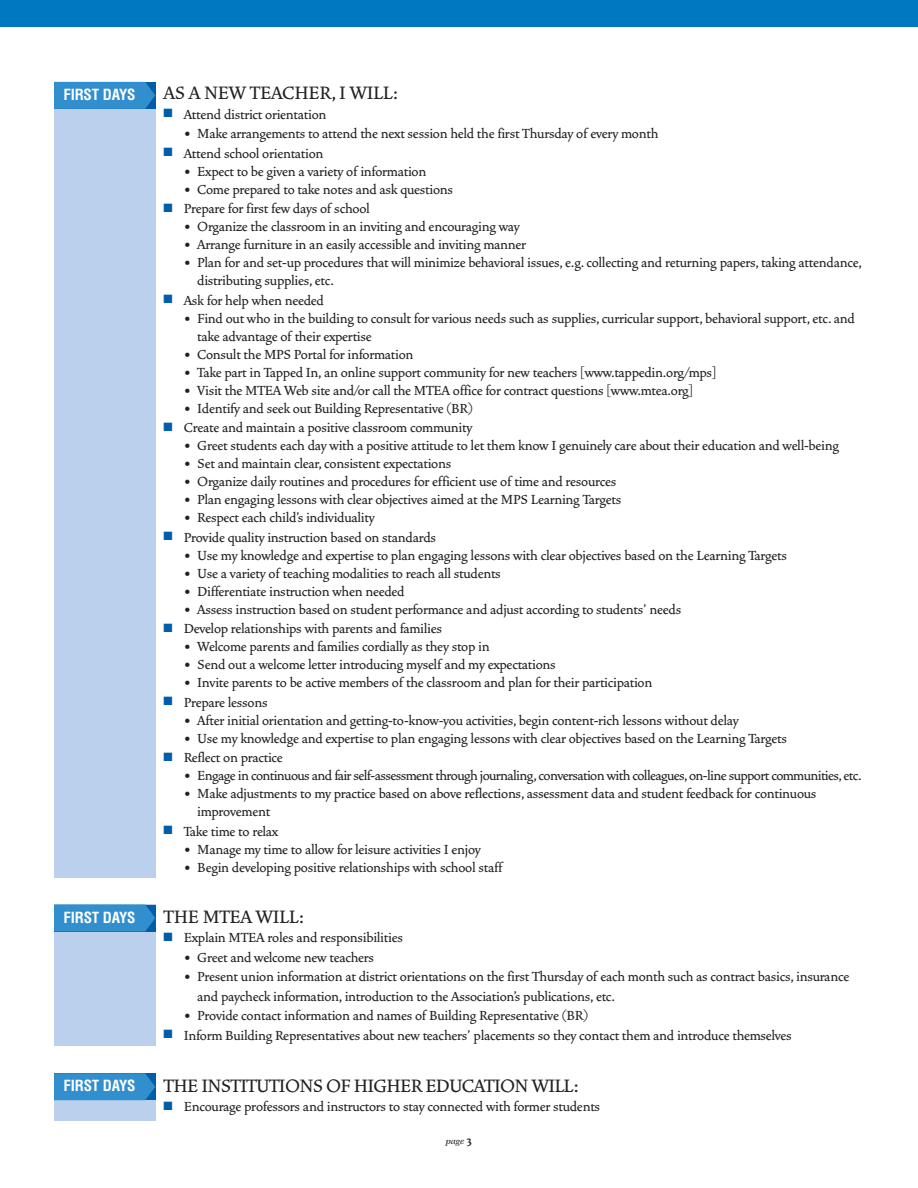
<style>
.page{position:relative;width:918px;height:1188px;background:#fff}
.page>*{position:absolute;margin:0;border:0;box-sizing:border-box;transform-origin:0 0}
.t1{font:500 22.5px "Vendetta";letter-spacing:-.03em;color:#231f20}
.t2{font:500 16.5px/18px "Vendetta";letter-spacing:-.015em;color:#231f20}
.t3{font:500 16.5px "Vendetta";letter-spacing:-.035em;color:#231f20}
.t4{font:700 condensed 15px "Helvetica";letter-spacing:-.015em;color:#fff}
.t5{font:italic 500 9px "Veljovic";color:#231f20}
.s1{color:#005daa}
.s2{font-family:"Vendetta Bold Lining Figs";font-weight:400;font-style:normal;font-size:13.5px}
</style>
<div class="page">
<div style="left:0;top:0;width:918px;height:27px;background:#0078c1"></div>
<div style="left:54px;top:905px;width:101px;height:141px;background:#bbd0ec"></div>
<svg style="left:54px;top:905px;width:101px;height:27px;background:#2d8bcb"></svg>
<div style="left:54px;top:1073px;width:101px;height:47px;background:#bbd0ec"></div>
<svg style="left:54px;top:1073px;width:101px;height:27px;background:#2e8ccb"></svg>
<div style="left:54px;top:82px;width:101px;height:796px;background:#bbd0ec"></div>
<div style="left:54px;top:82px;width:101px;height:27px;background:#318fce"></div>
<p class="t4" style="left:64px;top:89px;width:74px">FIRST DAYS</p>
<p class="t4" style="left:64px;top:911px;width:74px">FIRST DAYS</p>
<p class="t4" style="left:64px;top:1080px;width:74px">FIRST DAYS</p>
<h1 class="t1" style="left:163px;top:83px;width:236px">AS A NEW TEACHER, I WILL:</h1>
<p class="t2" style="left:163px;top:106px;width:165px"><span class="s1">■</span> Attend district orientation</p>
<p class="t2" style="left:184px;top:125px;width:476px">• Make arrangements to attend the next session held the first Thursday of every month</p>
<p class="t2" style="left:163px;top:145px;width:162px"><span class="s1">■</span> Attend school orientation</p>
<p class="t2" style="left:184px;top:163px;width:244px">• Expect to be given a variety of information</p>
<p class="t2" style="left:184px;top:181px;width:271px">• Come prepared to take notes and ask questions</p>
<p class="t2" style="left:163px;top:200px;width:208px"><span class="s1">■</span> Prepare for first few days of school</p>
<p class="t2" style="left:184px;top:218px;width:338px">• Organize the classroom in an inviting and encouraging way</p>
<p class="t2" style="left:184px;top:236px;width:344px">• Arrange furniture in an easily accessible and inviting manner</p>
<p class="t2" style="left:197px;top:254px;width:666px;text-indent:-14px">• Plan for and set-up procedures that will minimize behavioral issues, e.g. collecting and returning papers, taking attendance, distributing supplies, etc.</p>
<p class="t2" style="left:163px;top:292px;width:162px"><span class="s1">■</span> Ask for help when needed</p>
<p class="t2" style="left:197px;top:310px;width:659px;text-indent:-14px">• Find out who in the building to consult for various needs such as supplies, curricular support, behavioral support, etc. and take advantage of their expertise</p>
<p class="t2" style="left:184px;top:346px;width:231px">• Consult the MPS Portal for information</p>
<p class="t2" style="left:184px;top:364px;width:534px">• Take part in Tapped In, an online support community for new teachers [www.tappedin.org/mps]</p>
<p class="t2" style="left:184px;top:382px;width:511px">• Visit the MTEA Web site and/or call the MTEA office for contract questions [www.mtea.org]</p>
<p class="t2" style="left:184px;top:400px;width:291px">• Identify and seek out Building Representative (BR)</p>
<p class="t2" style="left:163px;top:419px;width:310px"><span class="s1">■</span> Create and maintain a positive classroom community</p>
<p class="t2" style="left:184px;top:437px;width:657px">• Greet students each day with a positive attitude to let them know I genuinely care about their education and well-being</p>
<p class="t2" style="left:184px;top:455px;width:269px">• Set and maintain clear, consistent expectations</p>
<p class="t2" style="left:184px;top:473px;width:434px">• Organize daily routines and procedures for efficient use of time and resources</p>
<p class="t2" style="left:184px;top:491px;width:439px">• Plan engaging lessons with clear objectives aimed at the MPS Learning Targets</p>
<p class="t2" style="left:184px;top:509px;width:192px">• Respect each child’s individuality</p>
<p class="t2" style="left:163px;top:529px;width:274px"><span class="s1">■</span> Provide quality instruction based on standards</p>
<p class="t2" style="left:184px;top:547px;width:605px">• Use my knowledge and expertise to plan engaging lessons with clear objectives based on the Learning Targets</p>
<p class="t2" style="left:184px;top:565px;width:319px">• Use a variety of teaching modalities to reach all students</p>
<p class="t2" style="left:184px;top:583px;width:222px">• Differentiate instruction when needed</p>
<p class="t2" style="left:184px;top:601px;width:499px">• Assess instruction based on student performance and adjust according to students’ needs</p>
<p class="t2" style="left:163px;top:620px;width:280px"><span class="s1">■</span> Develop relationships with parents and families</p>
<p class="t2" style="left:184px;top:638px;width:307px">• Welcome parents and families cordially as they stop in</p>
<p class="t2" style="left:184px;top:656px;width:374px">• Send out a welcome letter introducing myself and my expectations</p>
<p class="t2" style="left:184px;top:674px;width:470px">• Invite parents to be active members of the classroom and plan for their participation</p>
<p class="t2" style="left:163px;top:694px;width:106px"><span class="s1">■</span> Prepare lessons</p>
<p class="t2" style="left:184px;top:712px;width:556px">• After initial orientation and getting-to-know-you activities, begin content-rich lessons without delay</p>
<p class="t2" style="left:184px;top:730px;width:605px">• Use my knowledge and expertise to plan engaging lessons with clear objectives based on the Learning Targets</p>
<p class="t2" style="left:163px;top:749px;width:121px"><span class="s1">■</span> Reflect on practice</p>
<p class="t3" style="left:184px;top:768px;width:680px">• Engage in continuous and fair self-assessment through journaling,conversation with colleagues,on-line support communities,etc.</p>
<p class="t2" style="left:197px;top:785px;width:621px;text-indent:-14px">• Make adjustments to my practice based on above reflections, assessment data and student feedback for continuous improvement</p>
<p class="t2" style="left:163px;top:823px;width:116px"><span class="s1">■</span> Take time to relax</p>
<p class="t2" style="left:184px;top:841px;width:299px">• Manage my time to allow for leisure activities I enjoy</p>
<p class="t2" style="left:184px;top:859px;width:320px">• Begin developing positive relationships with school staff</p>
<h1 class="t1" style="left:164px;top:907px;width:142px">THE MTEA WILL:</h1>
<p class="t2" style="left:164px;top:929px;width:241px"><span class="s1">■</span> Explain MTEA roles and responsibilities</p>
<p class="t2" style="left:184px;top:949px;width:192px">• Greet and welcome new teachers</p>
<p class="t2" style="left:197px;top:968px;width:654px;line-height:19.5px;text-indent:-14px">• Present union information at district orientations on the first Thursday of each month such as contract basics, insurance and paycheck information, introduction to the Association’s publications, etc.</p>
<p class="t2" style="left:184px;top:1007px;width:406px">• Provide contact information and names of Building Representative (BR)</p>
<p class="t2" style="left:164px;top:1027px;width:630px"><span class="s1">■</span> Inform Building Representatives about new teachers’ placements so they contact them and introduce themselves</p>
<h1 class="t1" style="left:164px;top:1075px;width:417px">THE INSTITUTIONS OF HIGHER EDUCATION WILL:</h1>
<p class="t2" style="left:164px;top:1098px;width:438px"><span class="s1">■</span> Encourage professors and instructors to stay connected with former students</p>
<p class="t5" style="left:446px;top:1138px;width:28px">page <span class="s2">3</span></p>
</div>
